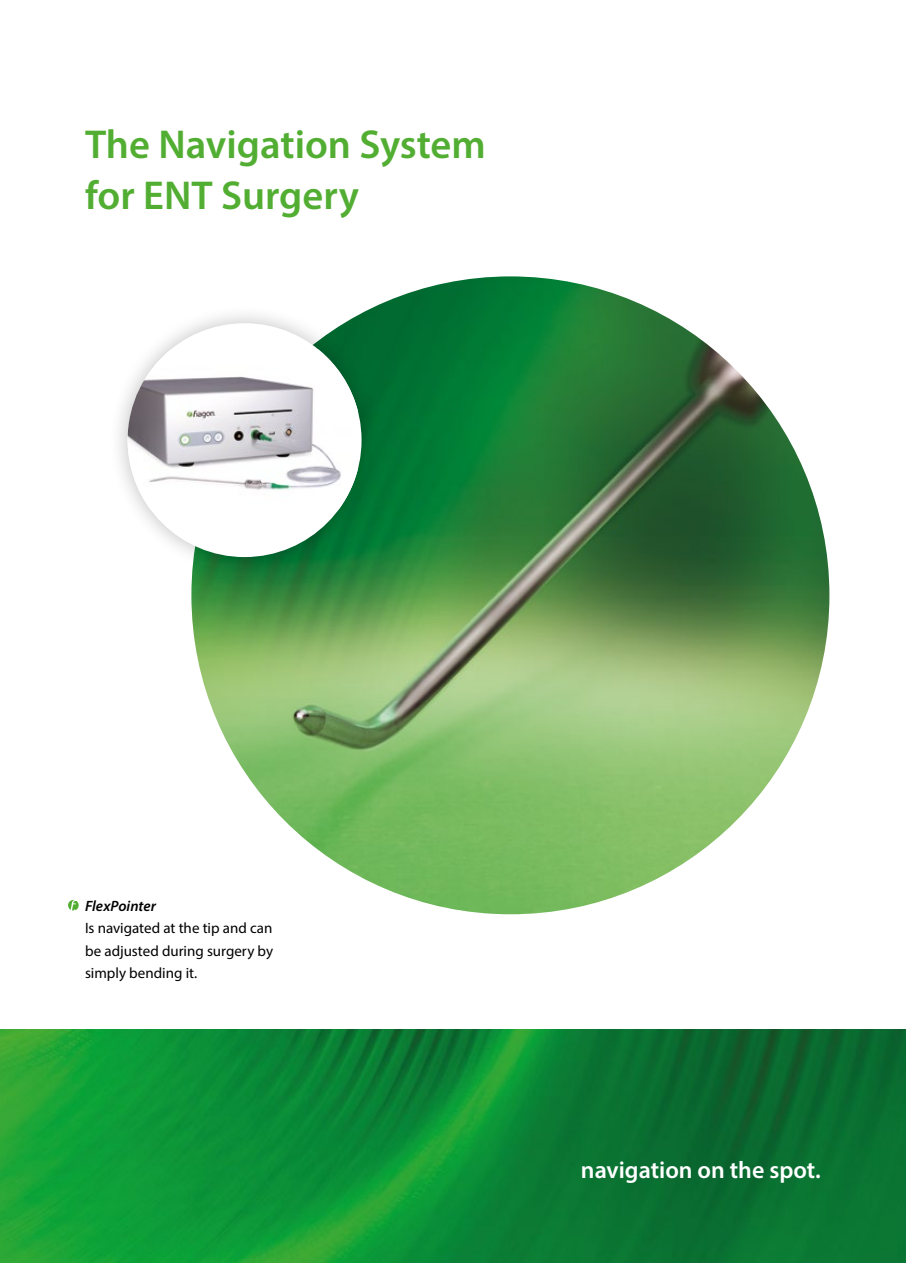
<style>
.page{position:relative;width:906px;height:1263px;background:#fff}
.page>*{position:absolute;margin:0;border:0;box-sizing:border-box;transform-origin:0 0}
.t1{font:600 40.5px/51px "Myriad Pro";color:#52ae32}
.t2{font:600 24px "Myriad Pro";color:#fff}
.t3{font:15px/22.5px "Myriad Pro";color:#000;text-align:justify}
.t4{font:italic 600 15px "Myriad Pro";color:#000}
</style>
<div class="page">
<img style="left:0;top:1029px;width:906px;height:234px">
<img style="left:191px;top:276px;width:638px;height:638px;border-radius:319px">
<svg style="left:68px;top:900px;width:11px;height:10px"></svg>
<div style="left:108px;top:304px;width:273px;height:272px;background:#000;opacity:.25"></div>
<div style="left:128px;top:323px;width:233px;height:234px;background:#fff;border-radius:50%"></div>
<img style="left:128px;top:349px;width:230px;height:160px">
<h1 class="t1" style="left:85px;top:118px;width:402px">The Navigation System for ENT Surgery</h1>
<p class="t4" style="left:85px;top:896px;width:73px">FlexPointer</p>
<p class="t3" style="left:85px;top:916px;width:189px">Is navigated at the tip and can be adjusted during surgery by simply bending it.</p>
<h2 class="t2" style="left:581px;top:1154px;width:241px">navigation on the spot.</h2>
</div>
